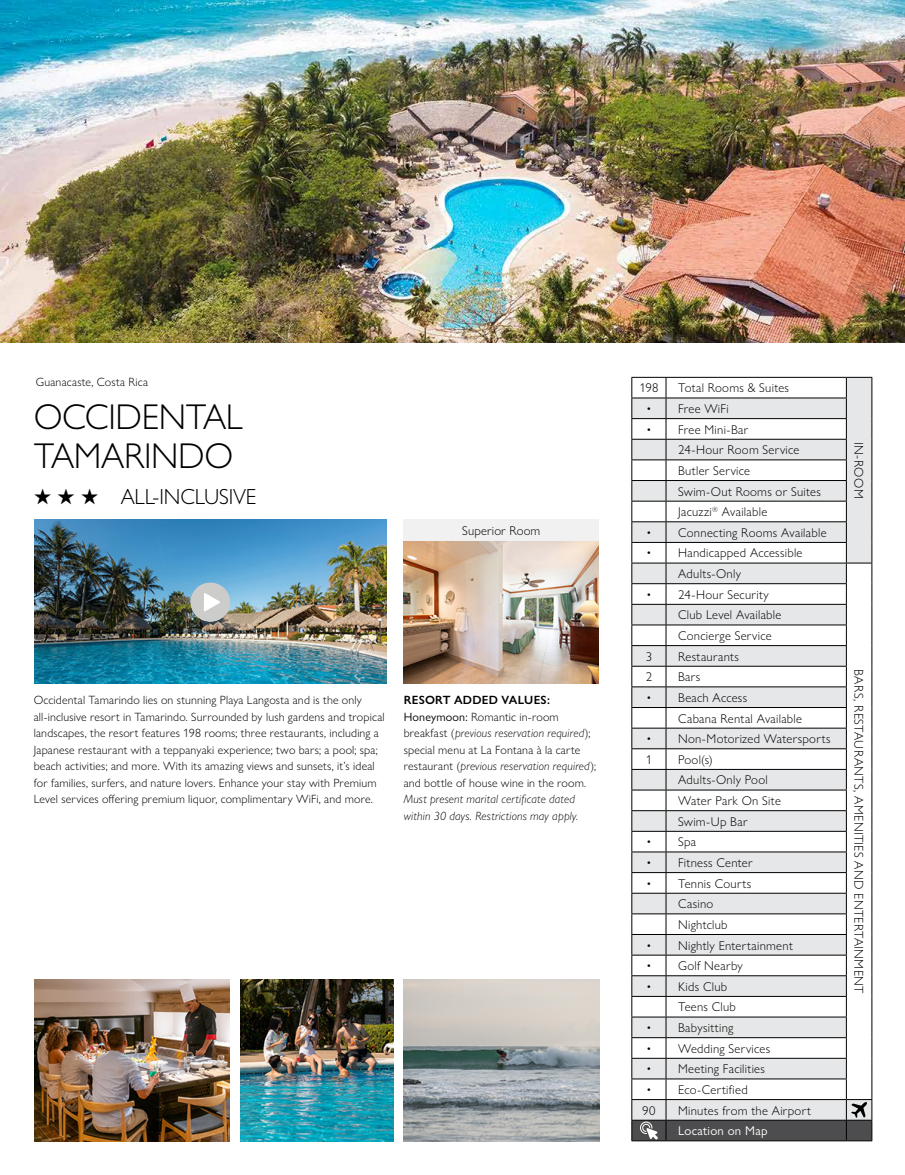
<style>
.page{position:relative;width:905px;height:1175px;background:#fff}
.page>*{position:absolute;margin:0;border:0;box-sizing:border-box;transform-origin:0 0}
.t1{font:300 36px/39px "Gill Sans Nova";letter-spacing:-.01em;color:#000}
.t2{font:300 21.9px "Gill Sans Nova";letter-spacing:-.01em;color:#000}
.t3{font:300 12.75px/20.7px "Gill Sans Nova";letter-spacing:.025em;color:#000}
.t4{font:12.75px "Gill Sans Nova";letter-spacing:.02em;color:#fff}
.t5{font:300 12px/16.5px "Gill Sans Nova";letter-spacing:.015em;color:#000}
.t6{font:italic 300 12px/16.5px "Gill Sans Nova";letter-spacing:.015em;color:#000}
.s1{font-weight:600}
.s2{font-weight:400}
.s3{font-style:italic}
</style>
<div class="page">
<svg style="left:631px;top:377px;width:241px;height:764px"></svg>
<img style="left:0;top:0;width:904px;height:342px">
<img style="left:404px;top:979px;width:195px;height:162px">
<img style="left:34px;top:979px;width:195px;height:162px">
<img style="left:240px;top:979px;width:153px;height:162px">
<img style="left:34px;top:519px;width:352px;height:164px">
<div style="left:190px;top:582px;width:40px;height:40px;background:#cccccb;border-radius:50%"></div>
<svg style="left:204px;top:593px;width:16px;height:18px"></svg>
<img style="left:404px;top:540px;width:194px;height:143px">
<div style="left:404px;top:519px;width:195px;height:21px;background:#f1f1f2"></div>
<p class="t5" style="left:36px;top:373px;width:114px">Guanacaste, Costa Rica</p>
<h1 class="t1" style="left:34px;top:396px;width:211px">OCCIDENTAL<br>TAMARINDO</h1>
<h2 class="t2" style="left:34px;top:483px;width:224px">★ ★ ★ ALL-INCLUSIVE</h2>
<p class="t3" style="left:462px;top:520px;width:80px">Superior Room</p>
<p class="t5" style="left:34px;top:692px;width:352px">Occidental Tamarindo lies on stunning Playa Langosta and is the only all-inclusive resort in Tamarindo. Surrounded by lush gardens and tropical landscapes, the resort features 198 rooms; three restaurants, including a Japanese restaurant with a teppanyaki experience; two bars; a pool; spa; beach activities; and more. With its amazing views and sunsets, it’s ideal for families, surfers, and nature lovers. Enhance your stay with Premium Level services offering premium liquor, complimentary WiFi, and more.</p>
<p class="t5" style="left:404px;top:692px;width:194px"><span class="s1">RESORT ADDED VALUES:<br></span><span class="s2">Honeymoon:</span> Romantic in-room breakfast (<span class="s3">previous reservation required</span>); special menu at La Fontana à la carte restaurant (<span class="s3">previous reservation required</span>); and bottle of house wine in the room.</p>
<p class="t6" style="left:404px;top:791px;width:176px">Must present marital certificate dated within 30 days. Restrictions may apply.</p>
<p class="t3" style="left:639px;top:377px;width:20px">198</p>
<p class="t3" style="left:678px;top:377px;width:112px">Total Rooms &amp; Suites</p>
<p class="t3" style="left:646px;top:398px;width:84px">• Free WiFi</p>
<p class="t3" style="left:678px;top:419px;width:144px;text-indent:-32px">• Free Mini-Bar<br>24-Hour Room Service<br>Butler Service<br>Swim-Out Rooms or Suites<br>Jacuzzi<sup>®</sup> Available</p>
<p class="t3" style="left:646px;top:522px;width:182px">• Connecting Rooms Available</p>
<p class="t3" style="left:678px;top:542px;width:126px;text-indent:-32px">• Handicapped Accessible<br>Adults-Only</p>
<p class="t3" style="left:646px;top:584px;width:124px">• 24-Hour Security</p>
<p class="t3" style="left:678px;top:604px;width:105px">Club Level Available</p>
<p class="t3" style="left:678px;top:625px;width:95px">Concierge Service</p>
<p class="t3" style="left:645px;top:645px;width:8px">3</p>
<p class="t3" style="left:678px;top:645px;width:62px">Restaurants</p>
<p class="t3" style="left:645px;top:666px;width:8px">2</p>
<p class="t3" style="left:678px;top:666px;width:24px">Bars</p>
<p class="t3" style="left:678px;top:687px;width:125px;text-indent:-32px">• Beach Access<br>Cabana Rental Available</p>
<p class="t3" style="left:645px;top:728px;width:186px">• Non-Motorized Watersports<br>1</p>
<p class="t3" style="left:678px;top:749px;width:104px">Pool(s)<br>Adults-Only Pool<br>Water Park On Site<br>Swim-Up Bar</p>
<p class="t3" style="left:646px;top:831px;width:51px">• Spa</p>
<p class="t3" style="left:646px;top:852px;width:108px">• Fitness Center</p>
<p class="t3" style="left:678px;top:872px;width:75px;text-indent:-32px">• Tennis Courts<br>Casino<br>Nightclub</p>
<p class="t3" style="left:646px;top:934px;width:148px">• Nightly Entertainment</p>
<p class="t3" style="left:646px;top:955px;width:98px">• Golf Nearby</p>
<p class="t3" style="left:678px;top:976px;width:59px;text-indent:-32px">• Kids Club<br>Teens Club</p>
<p class="t3" style="left:646px;top:1017px;width:88px">• Babysitting</p>
<p class="t3" style="left:646px;top:1037px;width:125px">• Wedding Services</p>
<p class="t3" style="left:646px;top:1058px;width:120px">• Meeting Facilities</p>
<p class="t3" style="left:642px;top:1079px;width:107px;text-indent:4px">• Eco-Certified<br>90</p>
<p class="t3" style="left:678px;top:1099px;width:134px">Minutes from the Airport</p>
<p class="t4" style="left:678px;top:1123px;width:91px">Location on Map</p>
<p class="t3" style="left:869px;top:442px;width:58px;rotate:90deg">IN-ROOM</p>
<p class="t3" style="left:869px;top:669px;width:325px;rotate:90deg">BARS, RESTAURANTS, AMENITIES AND ENTERTAINMENT</p>
</div>
